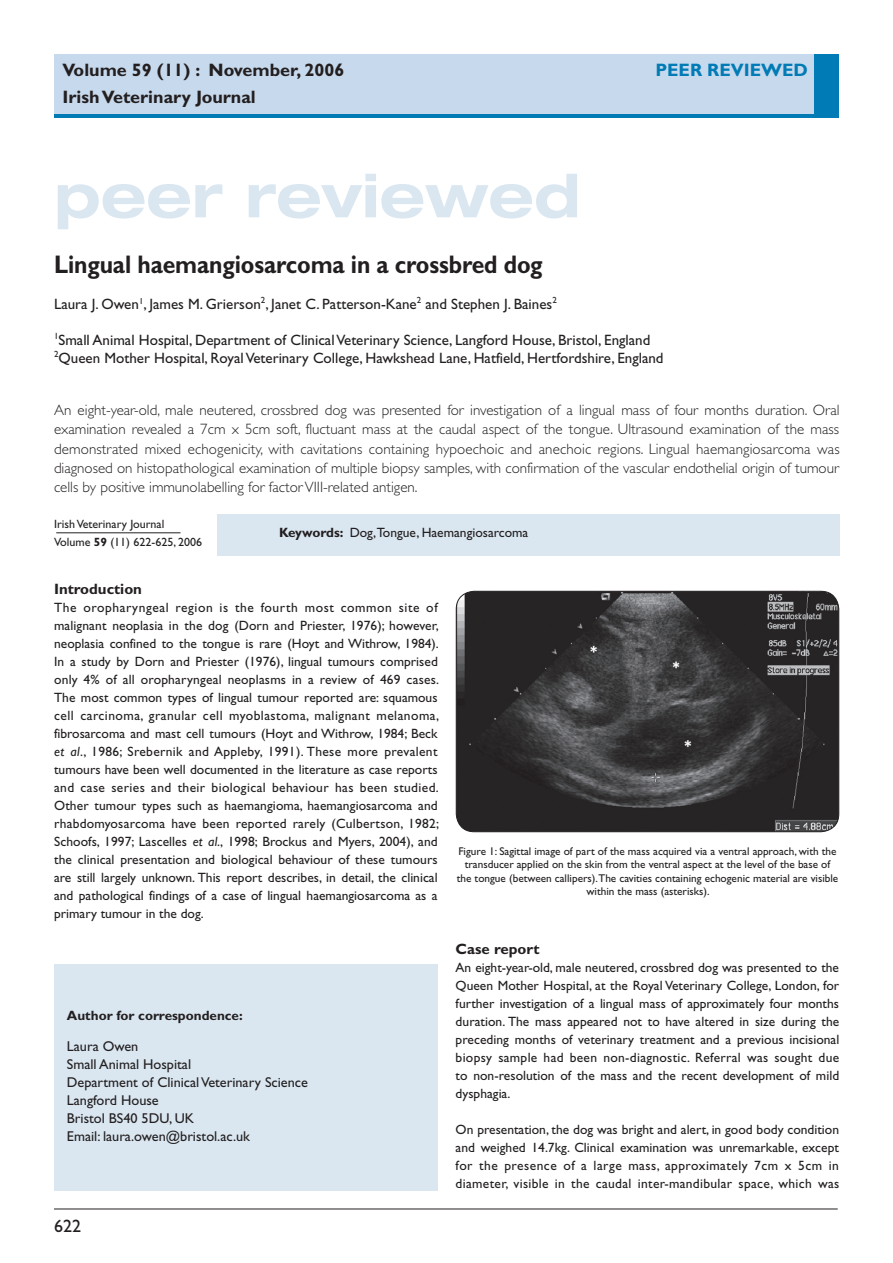
<style>
.page{position:relative;width:893px;height:1263px;background:#fff}
.page>*{position:absolute;margin:0;border:0;box-sizing:border-box;transform-origin:0 0}
.t1{font:700 expanded 60px "Mfglgs Sxwchm Helvetica Neue";color:#dae7f1}
.t2{font:700 25.5px "Nhljhp Wpcmcx Gill Sans";letter-spacing:-.005em;color:#231f20;scale:.9 1}
.t3{font:700 18px "Nhljhp Wpcmcx Gill Sans";color:#231f20}
.t4{font:700 18px "Nhljhp Wpcmcx Gill Sans";color:#007bb5}
.t5{font:18px "Hfdrnq Xbbykw Gill Sans";color:#231f20}
.t6{font:300 15px/19.2px "Vnystn Pjpqxk Gill Sans";color:#231f20;text-align:justify}
.t7{font:15px/18px "Hfdrnq Xbbykw Gill Sans";color:#231f20}
.t8{font:700 15px "Nhljhp Wpcmcx Gill Sans";color:#231f20}
.t9{font:14.25px/18px "Hfdrnq Xbbykw Gill Sans";color:#231f20}
.t10{font:13.5px/18px "Hfdrnq Xbbykw Gill Sans";letter-spacing:.005em;color:#231f20;text-align:justify}
.t11{font:700 13.5px "Nhljhp Wpcmcx Gill Sans";color:#231f20}
.t12{font:12px/18px "Hfdrnq Xbbykw Gill Sans";color:#231f20}
.t13{font:11.25px/13.5px "Hfdrnq Xbbykw Gill Sans";color:#231f20;text-align:center}
.s1{font-family:"Nhljhp Wpcmcx Gill Sans";font-weight:700}
.s2{font-family:"Rktvrd Dfhtpn Gill Sans";font-style:italic}
</style>
<div class="page">
<div style="left:54px;top:54px;width:785px;height:64px;background:#007bb5"></div>
<div style="left:55px;top:54px;width:759px;height:60px;background:#c7d9ec"></div>
<hr style="left:54px;top:1208px;width:784px;height:1px;background:#231f20">
<hr style="left:56px;top:532px;width:124px;height:1px;background:#231f20">
<div style="left:217px;top:514px;width:622px;height:42px;background:#dae7f1"></div>
<div style="left:54px;top:964px;width:384px;height:227px;background:#dae7f1"></div>
<img style="left:456px;top:591px;width:383px;height:241px">
<div style="left:456px;top:591px;width:383px;height:241px;border:1px solid #231f20;border-radius:18px"></div>
<h3 class="t3" style="left:63px;top:60px;width:283px">Volume 59 (11) : November, 2006</h3>
<h3 class="t4" style="left:655px;top:60px;width:154px">Peer reviewed</h3>
<h3 class="t3" style="left:63px;top:87px;width:195px">I rish Veterinary Journal</h3>
<h1 class="t1" style="left:54px;top:158px;width:528px">peer reviewed</h1>
<h2 class="t2" style="left:54px;top:250px;width:544px">Lingual haemangiosarcoma in a crossbred dog</h2>
<p class="t7" style="left:54px;top:295px;width:504px">Laura J. Owen<sup>1</sup>, James M. Grierson<sup>2</sup>, Janet C. Patterson-Kane<sup>2</sup> and Stephen J. Baines<sup>2</sup></p>
<p class="t7" style="left:54px;top:331px;width:611px"><sup>1</sup>Small Animal Hospital, Department of Clinical Veterinary Science, Langford House, Bristol, England<br><sup>2</sup>Queen Mother Hospital, Royal Veterinary College, Hawkshead Lane, Hatfield, Hertfordshire, England</p>
<p class="t6" style="left:54px;top:401px;width:787px">An eight-year-old, male neutered, crossbred dog was presented for investigation of a lingual mass of four months duration. Oral examination revealed a 7cm x 5cm soft, fluctuant mass at the caudal aspect of the tongue. Ultrasound examination of the mass demonstrated mixed echogenicity, with cavitations containing hypoechoic and anechoic regions. Lingual haemangiosarcoma was diagnosed on histopathological examination of multiple biopsy samples, with confirmation of the vascular endothelial origin of tumour cells by positive immunolabelling for factor VIII-related antigen.</p>
<p class="t12" style="left:54px;top:515px;width:149px">Irish Veterinary Journal<br>Volume <span class="s1">59</span> (11) 622-625, 2006</p>
<p class="t10" style="left:279px;top:524px;width:251px"><span class="s1">Keywords:</span> Dog,Tongue, Haemangiosarcoma</p>
<p class="t8" style="left:54px;top:580px;width:89px">I ntroduction</p>
<p class="t10" style="left:54px;top:598px;width:386px;text-align:left">The oropharyngeal region is the fourth most common site of malignant neoplasia in the dog (Dorn and Priester, 1976); however, neoplasia confined to the tongue is rare (Hoyt and Withrow, 1984).<br>In a study by Dorn and Priester (1976), lingual tumours comprised only 4% of all oropharyngeal neoplasms in a review of 469 cases.<br>The most common types of lingual tumour reported are: squamous cell carcinoma, granular cell myoblastoma, malignant melanoma, fibrosarcoma and mast cell tumours (Hoyt and Withrow, 1984; Beck <span class="s2">et al</span>., 1986; Srebernik and Appleby, 1991). These more prevalent tumours have been well documented in the literature as case reports and case series and their biological behaviour has been studied.<br>Other tumour types such as haemangioma, haemangiosarcoma and rhabdomyosarcoma have been reported rarely (Culbertson, 1982; Schoofs, 1997; Lascelles <span class="s2">et al</span>., 1998; Brockus and Myers, 2004), and the clinical presentation and biological behaviour of these tumours are still largely unknown. This report describes, in detail, the clinical and pathological findings of a case of lingual haemangiosarcoma as a primary tumour in the dog.</p>
<p class="t11" style="left:67px;top:1007px;width:177px">Author for correspondence:</p>
<p class="t9" style="left:67px;top:1037px;width:243px">Laura Owen<br>Small Animal Hospital<br>Department of Clinical Veterinary Science<br>Langford House<br>Bristol BS40 5DU, UK<br>Email: laura.owen@bristol.ac.uk</p>
<h3 class="t5" style="left:54px;top:1216px;width:28px">622</h3>
<p class="t13" style="left:457px;top:844px;width:383px">Figure 1: Sagittal image of part of the mass acquired via a ventral approach, with the transducer applied on the skin from the ventral aspect at the level of the base of the tongue (between callipers).The cavities containing echogenic material are visible within the mass (asterisks).</p>
<p class="t8" style="left:456px;top:940px;width:85px">Case report</p>
<p class="t10" style="left:456px;top:958px;width:385px">An eight-year-old, male neutered, crossbred dog was presented to the Queen Mother Hospital, at the Royal Veterinary College, London, for further investigation of a lingual mass of approximately four months duration. The mass appeared not to have altered in size during the preceding months of veterinary treatment and a previous incisional biopsy sample had been non-diagnostic. Referral was sought due to non-resolution of the mass and the recent development of mild dysphagia.</p>
<p class="t10" style="left:456px;top:1120px;width:385px">On presentation, the dog was bright and alert, in good body condition and weighed 14.7kg. Clinical examination was unremarkable, except for the presence of a large mass, approximately 7cm x 5cm in diameter, visible in the caudal inter-mandibular space, which was</p>
</div>
